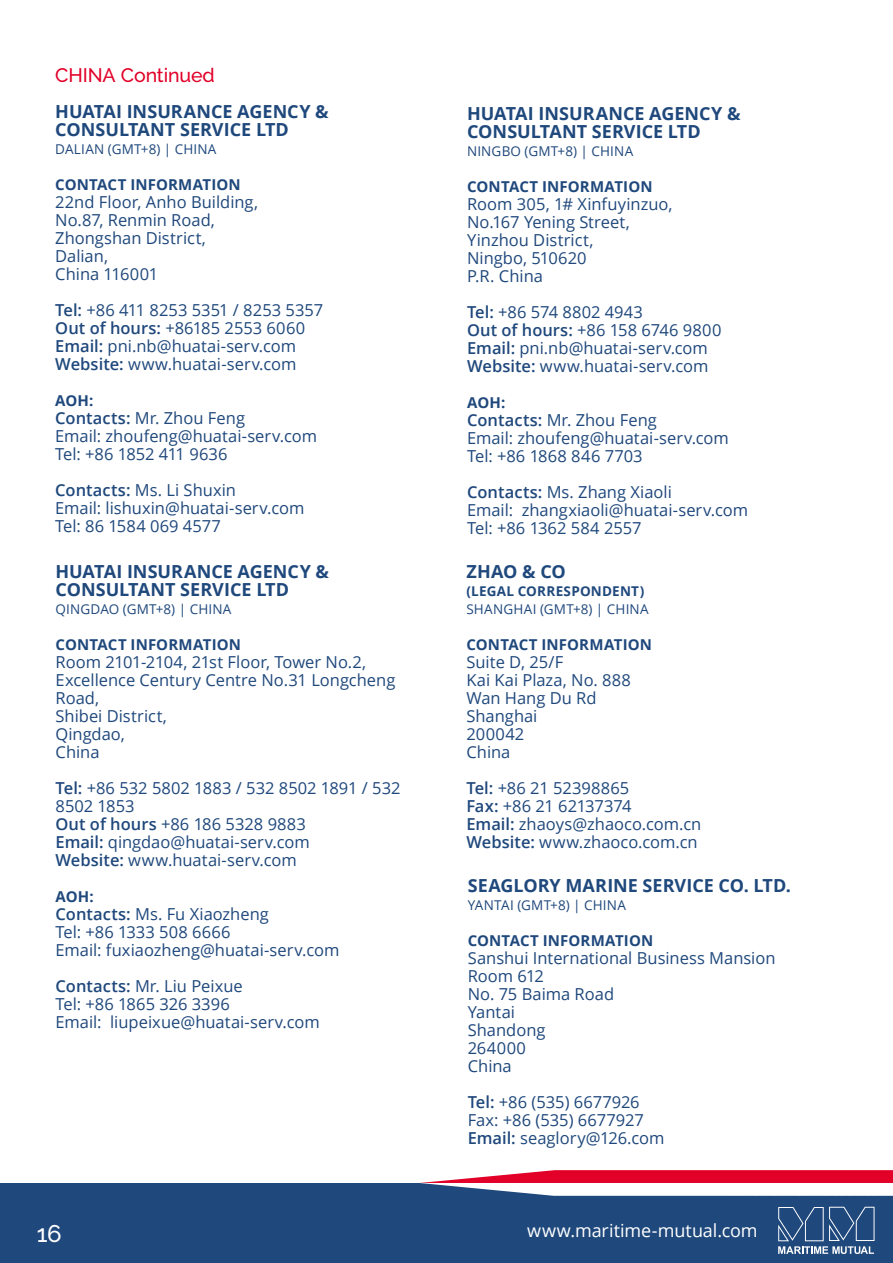
<style>
.page{position:relative;width:893px;height:1263px;background:#fff}
.page>*{position:absolute;margin:0;border:0;box-sizing:border-box;transform-origin:0 0}
.t1{font:500 24px "Raleway";color:#fff}
.body-copy{font:500 19.5px "Raleway";letter-spacing:-.005em;color:#e20029}
.body-copy-2{font:700 18px/18px "Open Sans";color:#1f487c}
.t2{font:18px "Open Sans";letter-spacing:-.005em;color:#fff}
.body-copy-3{font:16.5px/18px "Open Sans";color:#1f487c}
.body-copy-4{font:700 15px "Open Sans";letter-spacing:.01em;color:#1f487c}
.body-copy-5{font:13.5px "Open Sans";letter-spacing:.015em;color:#1f487c}
.body-copy-6{font:700 13.5px "Open Sans";letter-spacing:.02em;color:#1f487c}
.s1{font-weight:600}
</style>
<div class="page">
<div style="left:0;top:1183px;width:893px;height:80px;background:#1f487c"></div>
<svg style="left:778px;top:1207px;width:96px;height:47px"></svg>
<svg style="left:420px;top:1170px;width:473px;height:26px;background:#e1849a"></svg>
<p class="body-copy" style="left:55px;top:64px;width:161px">CHINA Continued</p>
<p class="body-copy-2" style="left:55px;top:102px;width:275px">HUATAI INSURANCE AGENCY &amp;<br>CONSULTANT SERVICE LTD</p>
<p class="body-copy-5" style="left:55px;top:140px;width:163px">DALIAN (GMT+8) | CHINA</p>
<p class="body-copy-4" style="left:55px;top:174px;width:187px">CONTACT INFORMATION</p>
<p class="body-copy-3" style="left:55px;top:193px;width:204px">22nd Floor, Anho Building,</p>
<p class="body-copy-3" style="left:55px;top:211px;width:161px">No.87, Renmin Road,</p>
<p class="body-copy-3" style="left:55px;top:229px;width:152px">Zhongshan District,</p>
<p class="body-copy-3" style="left:55px;top:247px;width:54px">Dalian,</p>
<p class="body-copy-3" style="left:55px;top:265px;width:104px">China 116001</p>
<p class="body-copy-3" style="left:55px;top:301px;width:269px"><span class="s1">Tel:</span> +86 411 8253 5351 / 8253 5357</p>
<p class="body-copy-3" style="left:55px;top:319px;width:251px"><span class="s1">Out of hours:</span> +86185 2553 6060</p>
<p class="body-copy-3" style="left:55px;top:337px;width:242px"><span class="s1">Email:</span> pni.nb@huatai-serv.com</p>
<p class="body-copy-3" style="left:55px;top:355px;width:243px"><span class="s1">Website:</span> www.huatai-serv.com</p>
<p class="body-copy-4" style="left:55px;top:390px;width:40px">AOH:</p>
<p class="body-copy-3" style="left:55px;top:409px;width:191px"><span class="s1">Contacts:</span> Mr. Zhou Feng</p>
<p class="body-copy-3" style="left:55px;top:427px;width:263px">Email: zhoufeng@huatai-serv.com</p>
<p class="body-copy-3" style="left:55px;top:445px;width:174px">Tel: +86 1852 411 9636</p>
<p class="body-copy-3" style="left:55px;top:481px;width:182px"><span class="s1">Contacts:</span> Ms. Li Shuxin</p>
<p class="body-copy-3" style="left:55px;top:499px;width:251px">Email: lishuxin@huatai-serv.com</p>
<p class="body-copy-3" style="left:55px;top:517px;width:167px">Tel: 86 1584 069 4577</p>
<p class="body-copy-2" style="left:56px;top:562px;width:275px">HUATAI INSURANCE AGENCY &amp;<br>CONSULTANT SERVICE LTD</p>
<p class="body-copy-5" style="left:56px;top:600px;width:177px">QINGDAO (GMT+8) | CHINA</p>
<p class="body-copy-4" style="left:56px;top:634px;width:187px">CONTACT INFORMATION</p>
<p class="body-copy-3" style="left:56px;top:652px;width:312px">Room 2101-2104, 21st Floor, Tower No.2,</p>
<p class="body-copy-3" style="left:56px;top:670px;width:341px">Excellence Century Centre No.31 Longcheng<br>Road,</p>
<p class="body-copy-3" style="left:56px;top:706px;width:113px">Shibei District,</p>
<p class="body-copy-3" style="left:56px;top:724px;width:71px">Qingdao,</p>
<p class="body-copy-3" style="left:56px;top:742px;width:46px">China</p>
<p class="body-copy-3" style="left:56px;top:778px;width:346px"><span class="s1">Tel:</span> +86 532 5802 1883 / 532 8502 1891 / 532<br>8502 1853</p>
<p class="body-copy-3" style="left:56px;top:814px;width:252px"><span class="s1">Out of hours</span> +86 186 5328 9883</p>
<p class="body-copy-3" style="left:56px;top:832px;width:256px"><span class="s1">Email:</span> qingdao@huatai-serv.com</p>
<p class="body-copy-3" style="left:56px;top:850px;width:243px"><span class="s1">Website:</span> www.huatai-serv.com</p>
<p class="body-copy-4" style="left:56px;top:886px;width:40px">AOH:</p>
<p class="body-copy-3" style="left:56px;top:904px;width:215px"><span class="s1">Contacts:</span> Ms. Fu Xiaozheng</p>
<p class="body-copy-3" style="left:56px;top:922px;width:177px">Tel: +86 1333 508 6666</p>
<p class="body-copy-3" style="left:56px;top:940px;width:285px">Email: fuxiaozheng@huatai-serv.com</p>
<p class="body-copy-3" style="left:56px;top:976px;width:189px"><span class="s1">Contacts:</span> Mr. Liu Peixue</p>
<p class="body-copy-3" style="left:56px;top:994px;width:176px">Tel: +86 1865 326 3396</p>
<p class="body-copy-3" style="left:56px;top:1012px;width:266px">Email: liupeixue@huatai-serv.com</p>
<p class="body-copy-2" style="left:467px;top:104px;width:275px">HUATAI INSURANCE AGENCY &amp;<br>CONSULTANT SERVICE LTD</p>
<p class="body-copy-5" style="left:467px;top:142px;width:168px">NINGBO (GMT+8) | CHINA</p>
<p class="body-copy-4" style="left:467px;top:176px;width:187px">CONTACT INFORMATION</p>
<p class="body-copy-3" style="left:467px;top:195px;width:207px">Room 305, 1# Xinfuyinzuo,</p>
<p class="body-copy-3" style="left:467px;top:213px;width:164px">No.167 Yening Street,</p>
<p class="body-copy-3" style="left:467px;top:231px;width:128px">Yinzhou District,</p>
<p class="body-copy-3" style="left:467px;top:249px;width:121px">Ningbo, 510620</p>
<p class="body-copy-3" style="left:467px;top:267px;width:77px">P.R. China</p>
<p class="body-copy-3" style="left:467px;top:303px;width:177px"><span class="s1">Tel:</span> +86 574 8802 4943</p>
<p class="body-copy-3" style="left:467px;top:321px;width:256px"><span class="s1">Out of hours:</span> +86 158 6746 9800</p>
<p class="body-copy-3" style="left:467px;top:339px;width:242px"><span class="s1">Email:</span> pni.nb@huatai-serv.com</p>
<p class="body-copy-3" style="left:467px;top:357px;width:243px"><span class="s1">Website:</span> www.huatai-serv.com</p>
<p class="body-copy-4" style="left:467px;top:392px;width:40px">AOH:</p>
<p class="body-copy-3" style="left:467px;top:411px;width:191px"><span class="s1">Contacts:</span> Mr. Zhou Feng</p>
<p class="body-copy-3" style="left:467px;top:429px;width:263px">Email: zhoufeng@huatai-serv.com</p>
<p class="body-copy-3" style="left:467px;top:447px;width:177px">Tel: +86 1868 846 7703</p>
<p class="body-copy-3" style="left:467px;top:483px;width:206px"><span class="s1">Contacts:</span> Ms. Zhang Xiaoli</p>
<p class="body-copy-3" style="left:467px;top:501px;width:282px">Email: zhangxiaoli@huatai-serv.com</p>
<p class="body-copy-3" style="left:467px;top:519px;width:176px">Tel: +86 1362 584 2557</p>
<p class="body-copy-2" style="left:466px;top:562px;width:101px">ZHAO &amp; CO</p>
<p class="body-copy-6" style="left:466px;top:581px;width:179px">(LEGAL CORRESPONDENT)</p>
<p class="body-copy-5" style="left:466px;top:600px;width:184px">SHANGHAI (GMT+8) | CHINA</p>
<p class="body-copy-4" style="left:466px;top:634px;width:187px">CONTACT INFORMATION</p>
<p class="body-copy-3" style="left:466px;top:652px;width:98px">Suite D, 25/F</p>
<p class="body-copy-3" style="left:466px;top:670px;width:166px">Kai Kai Plaza, No. 888</p>
<p class="body-copy-3" style="left:466px;top:688px;width:132px">Wan Hang Du Rd</p>
<p class="body-copy-3" style="left:466px;top:706px;width:73px">Shanghai</p>
<p class="body-copy-3" style="left:466px;top:724px;width:59px">200042</p>
<p class="body-copy-3" style="left:466px;top:742px;width:46px">China</p>
<p class="body-copy-3" style="left:466px;top:778px;width:164px"><span class="s1">Tel:</span> +86 21 52398865</p>
<p class="body-copy-3" style="left:466px;top:796px;width:167px"><span class="s1">Fax:</span> +86 21 62137374</p>
<p class="body-copy-3" style="left:466px;top:814px;width:236px"><span class="s1">Email:</span> zhaoys@zhaoco.com.cn</p>
<p class="body-copy-3" style="left:466px;top:832px;width:233px"><span class="s1">Website:</span> www.zhaoco.com.cn</p>
<p class="body-copy-2" style="left:468px;top:876px;width:325px">SEAGLORY MARINE SERVICE CO. LTD.</p>
<p class="body-copy-5" style="left:468px;top:895px;width:160px">YANTAI (GMT+8) | CHINA</p>
<p class="body-copy-4" style="left:468px;top:930px;width:187px">CONTACT INFORMATION</p>
<p class="body-copy-3" style="left:468px;top:948px;width:309px">Sanshui International Business Mansion</p>
<p class="body-copy-3" style="left:468px;top:966px;width:78px">Room 612</p>
<p class="body-copy-3" style="left:468px;top:984px;width:148px">No. 75 Baima Road</p>
<p class="body-copy-3" style="left:468px;top:1002px;width:49px">Yantai</p>
<p class="body-copy-3" style="left:468px;top:1020px;width:79px">Shandong</p>
<p class="body-copy-3" style="left:468px;top:1038px;width:60px">264000</p>
<p class="body-copy-3" style="left:468px;top:1056px;width:46px">China</p>
<p class="body-copy-3" style="left:468px;top:1092px;width:173px"><span class="s1">Tel:</span> +86 (535) 6677926</p>
<p class="body-copy-3" style="left:468px;top:1110px;width:178px">Fax: +86 (535) 6677927</p>
<p class="body-copy-3" style="left:468px;top:1128px;width:198px"><span class="s1">Email:</span> seaglory@126.com</p>
<h1 class="t1" style="left:37px;top:1220px;width:26px">16</h1>
<p class="t2" style="left:527px;top:1218px;width:232px">www.maritime-mutual.com</p>
</div>
